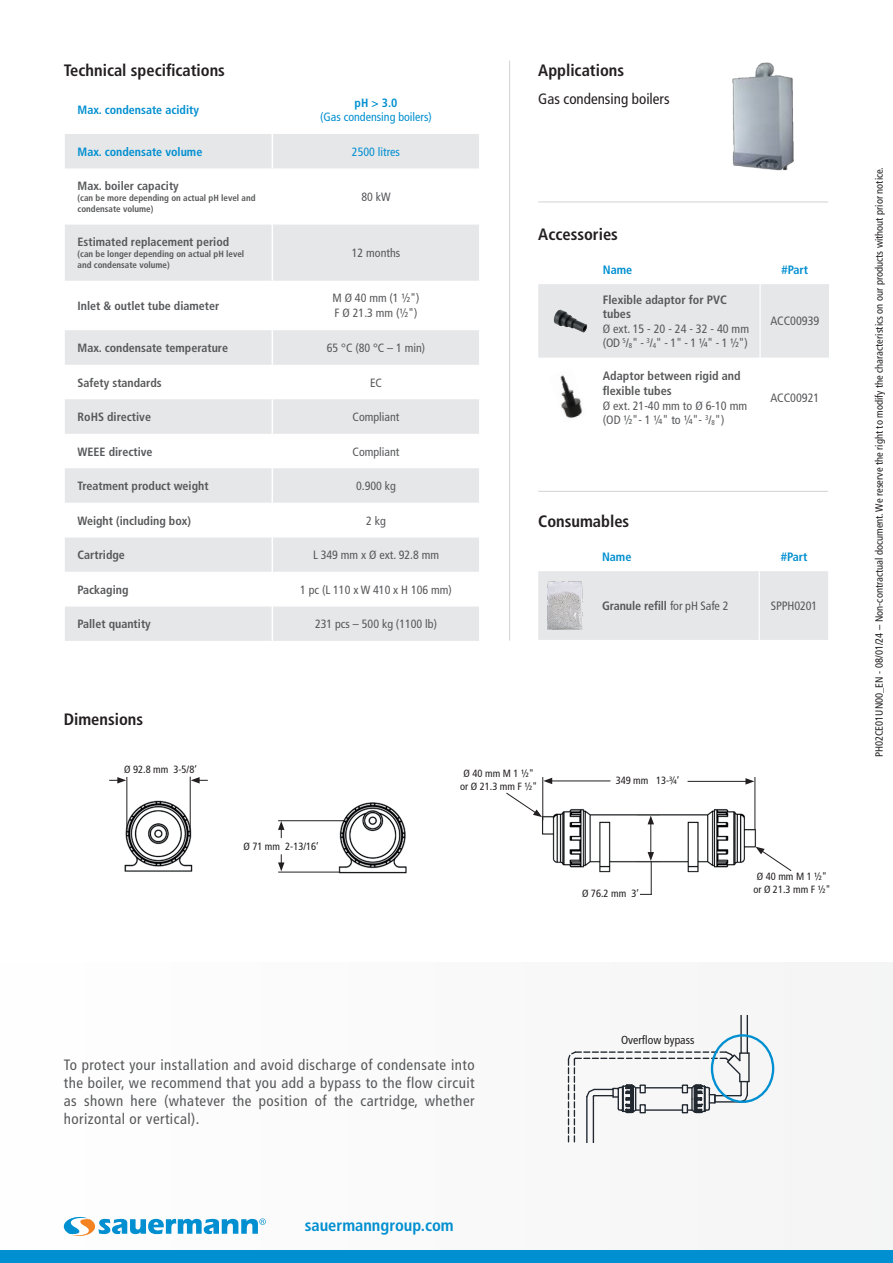
<style>
.page{position:relative;width:893px;height:1263px;background:#fff}
.page>*{position:absolute;margin:0;border:0;box-sizing:border-box;transform-origin:0 0}
.t1{font:700 condensed 16.5px "Frutiger LT Std";color:#231f20}
.t2{font:700 condensed 16.5px "Frutiger LT Std";color:#008fd0}
.t3{font:condensed 15px/18px "Frutiger LT Std";letter-spacing:.03em;color:#57585a;text-align:justify}
.t4{font:condensed 15px "Frutiger LT Std";color:#231f20}
.t5{font:condensed 12.15px/14.5px "Frutiger LT Std";color:#57585a}
.t6{font:700 condensed 12.15px/14.5px "Frutiger LT Std";color:#57585a}
.t7{font:700 condensed 12.15px "Frutiger LT Std";color:#008fd0}
.t8{font:700 condensed 12px "Frutiger LT Std";color:#57585a}
.t9{font:condensed 12px "Frutiger LT Std";color:#57585a}
.t10{font:700 condensed 12px "Frutiger LT Std";color:#008fd0}
.t11{font:condensed 12px "Frutiger LT Std";color:#008fd0}
.t12{font:condensed 11.7px "Frutiger LT Std";color:#231f20}
.t13{font:condensed 10.5px/12.6px "Frutiger LT Std";color:#231f20;text-align:center}
.t14{font:700 condensed 9px/10.8px "Frutiger LT Std";color:#57585a}
.s1{font-size:7.05px}
.s2{font-weight:700}
.s3{font-weight:400}
</style>
<div class="page">
<div style="left:0;top:962px;width:893px;height:301px;background:#fafafa"></div>
<div style="left:0;top:1251px;width:893px;height:12px;background:#008fd0"></div>
<div style="left:538px;top:284px;width:291px;height:74px;background:#e6e7e9"></div>
<hr style="left:759px;top:284px;width:2px;height:74px;background:#fff">
<img style="left:549px;top:309px;width:49px;height:24px">
<img style="left:560px;top:375px;width:23px;height:44px">
<svg style="left:64px;top:1217px;width:202px;height:19px"></svg>
<hr style="left:509px;top:61px;width:1px;height:579px;background:#d1d2d4">
<hr style="left:538px;top:202px;width:290px;height:1px;background:#d1d2d4">
<hr style="left:538px;top:491px;width:290px;height:1px;background:#d1d2d4">
<svg style="left:65px;top:134px;width:414px;height:507px;fill:#e6e7e9"></svg>
<svg style="left:65px;top:503px;width:414px;height:103px"></svg>
<hr style="left:272px;top:281px;width:1px;height:49px;background:#fff">
<hr style="left:272px;top:330px;width:1px;height:35px;background:#fff">
<hr style="left:272px;top:365px;width:1px;height:34px;background:#fff">
<hr style="left:272px;top:468px;width:1px;height:35px;background:#fff">
<hr style="left:272px;top:399px;width:1px;height:35px;background:#fff">
<hr style="left:272px;top:434px;width:1px;height:34px;background:#fff">
<hr style="left:272px;top:503px;width:1px;height:34px;background:#fff">
<hr style="left:272px;top:537px;width:1px;height:35px;background:#fff">
<hr style="left:272px;top:572px;width:1px;height:34px;background:#fff">
<hr style="left:272px;top:606px;width:1px;height:35px;background:#fff">
<hr style="left:272px;top:134px;width:1px;height:34px;background:#fff">
<hr style="left:272px;top:168px;width:1px;height:57px;background:#fff">
<hr style="left:272px;top:225px;width:1px;height:56px;background:#fff">
<img style="left:732px;top:63px;width:61px;height:108px">
<hr style="left:740px;top:1015px;width:2px;height:38px;background:#212830">
<hr style="left:747px;top:1015px;width:1px;height:38px;background:#212830">
<hr style="left:586px;top:1097px;width:1px;height:46px;background:#212830">
<hr style="left:593px;top:1097px;width:1px;height:46px;background:#212830">
<svg style="left:567px;top:1050px;width:183px;height:92px"></svg>
<div style="left:711px;top:1034px;width:63px;height:69px;border:2px solid #008fd0;border-radius:50%"></div>
<div style="left:538px;top:571px;width:290px;height:69px;background:#e6e7e9"></div>
<hr style="left:759px;top:571px;width:1px;height:69px;background:#fff">
<img style="left:548px;top:581px;width:34px;height:49px">
<img style="left:124px;top:792px;width:69px;height:80px">
<hr style="left:126px;top:777px;width:1px;height:57px;background:#231f20">
<hr style="left:190px;top:777px;width:1px;height:57px;background:#231f20">
<svg style="left:191px;top:777px;width:17px;height:6px"></svg>
<svg style="left:109px;top:777px;width:17px;height:6px"></svg>
<img style="left:332px;top:802px;width:75px;height:72px">
<hr style="left:278px;top:820px;width:67px;height:1px;background:#231f20">
<hr style="left:278px;top:872px;width:62px;height:1px;background:#231f20">
<svg style="left:278px;top:821px;width:6px;height:17px"></svg>
<svg style="left:278px;top:854px;width:6px;height:17px"></svg>
<img style="left:542px;top:801px;width:215px;height:79px">
<hr style="left:542px;top:777px;width:1px;height:43px;background:#231f20">
<hr style="left:754px;top:777px;width:1px;height:53px;background:#231f20">
<hr style="left:688px;top:781px;width:60px;height:1px;background:#231f20">
<svg style="left:745px;top:778px;width:9px;height:6px"></svg>
<hr style="left:550px;top:780px;width:60px;height:1px;background:#231f20">
<svg style="left:543px;top:778px;width:9px;height:6px"></svg>
<svg style="left:506px;top:792px;width:36px;height:25px"></svg>
<svg style="left:755px;top:847px;width:37px;height:25px"></svg>
<hr style="left:650px;top:822px;width:1px;height:32px;background:#231f20">
<svg style="left:648px;top:815px;width:6px;height:9px"></svg>
<svg style="left:648px;top:852px;width:6px;height:9px"></svg>
<hr style="left:651px;top:861px;width:1px;height:34px;background:#231f20">
<svg style="left:640px;top:894px;width:12px;height:1px"></svg>
<p class="t1" style="left:64px;top:61px;width:163px">Technical specifications</p>
<p class="t10" style="left:78px;top:103px;width:123px">Max. condensate acidity</p>
<p class="t10" style="left:355px;top:96px;width:44px">pH &gt; 3.0</p>
<p class="t11" style="left:320px;top:110px;width:113px">(Gas condensing boilers)</p>
<p class="t10" style="left:78px;top:144px;width:126px">Max. condensate volume</p>
<p class="t11" style="left:352px;top:145px;width:50px">2500 litres</p>
<p class="t8" style="left:78px;top:179px;width:103px">Max. boiler capacity</p>
<p class="t14" style="left:78px;top:193px;width:180px">(can be more depending on actual pH level and condensate volume)</p>
<p class="t9" style="left:361px;top:190px;width:31px">80 kW</p>
<p class="t8" style="left:78px;top:235px;width:153px">Estimated replacement period</p>
<p class="t14" style="left:78px;top:249px;width:168px">(can be longer depending on actual pH level and condensate volume)</p>
<p class="t9" style="left:352px;top:246px;width:50px">12 months</p>
<p class="t8" style="left:78px;top:299px;width:143px">Inlet &amp; outlet tube diameter</p>
<p class="t9" style="left:332px;top:291px;width:89px">M Ø 40 mm (1 ½")</p>
<p class="t9" style="left:335px;top:306px;width:84px">F Ø 21.3 mm (½")</p>
<p class="t8" style="left:78px;top:341px;width:152px">Max. condensate temperature</p>
<p class="t9" style="left:327px;top:341px;width:100px">65 °C (80 °C – 1 min)</p>
<p class="t8" style="left:78px;top:375px;width:86px">Safety standards</p>
<p class="t9" style="left:370px;top:375px;width:13px">EC</p>
<p class="t8" style="left:78px;top:410px;width:75px">RoHS directive</p>
<p class="t9" style="left:353px;top:410px;width:48px">Compliant</p>
<p class="t8" style="left:78px;top:444px;width:77px">WEEE directive</p>
<p class="t9" style="left:353px;top:444px;width:48px">Compliant</p>
<p class="t8" style="left:78px;top:479px;width:133px">Treatment product weight</p>
<p class="t9" style="left:356px;top:479px;width:41px">0.900 kg</p>
<p class="t8" style="left:78px;top:513px;width:115px">Weight (including box)</p>
<p class="t9" style="left:366px;top:513px;width:21px">2 kg</p>
<p class="t8" style="left:78px;top:548px;width:49px">Cartridge</p>
<p class="t9" style="left:313px;top:548px;width:128px">L 349 mm x Ø ext. 92.8 mm</p>
<p class="t8" style="left:78px;top:582px;width:52px">Packaging</p>
<p class="t9" style="left:300px;top:582px;width:153px">1 pc (L 110 x W 410 x H 106 mm)</p>
<p class="t8" style="left:78px;top:617px;width:75px">Pallet quantity</p>
<p class="t9" style="left:315px;top:617px;width:123px">231 pcs – 500 kg (1100 lb)</p>
<p class="t1" style="left:538px;top:61px;width:87px">Applications</p>
<p class="t4" style="left:538px;top:90px;width:133px">Gas condensing boilers</p>
<p class="t1" style="left:538px;top:224px;width:81px">Accessories</p>
<p class="t7" style="left:603px;top:262px;width:31px">Name</p>
<p class="t7" style="left:782px;top:262px;width:28px">#Part</p>
<p class="t6" style="left:603px;top:292px;width:125px">Flexible adaptor for PVC tubes</p>
<p class="t5" style="left:603px;top:321px;width:148px">Ø ext. 15 - 20 - 24 - 32 - 40 mm (OD <sup>5</sup>/<span class="s1">8</span>" - <sup>3</sup>/<span class="s1">4</span>" - 1" - 1 ¼" - 1 ½")</p>
<p class="t5" style="left:770px;top:314px;width:50px">ACC00939</p>
<p class="t5" style="left:603px;top:369px;width:146px"><span class="s2">Adaptor between rigid and flexible tubes<br></span>Ø ext. 21-40 mm to Ø 6-10 mm (OD ½"- 1 ¼" to ¼"- <sup>3</sup>/<span class="s1">8</span>")</p>
<p class="t5" style="left:770px;top:391px;width:50px">ACC00921</p>
<p class="t1" style="left:538px;top:511px;width:93px">Consumables</p>
<p class="t7" style="left:602px;top:549px;width:31px">Name</p>
<p class="t7" style="left:781px;top:549px;width:28px">#Part</p>
<p class="t6" style="left:602px;top:599px;width:128px">Granule refill <span class="s3">for pH Safe 2</span></p>
<p class="t5" style="left:771px;top:599px;width:48px">SPPH0201</p>
<p class="t1" style="left:64px;top:709px;width:81px">Dimensions</p>
<p class="t13" style="left:124px;top:763px;width:74px">Ø 92.8 mm 3-5/8’</p>
<p class="t13" style="left:243px;top:840px;width:77px">Ø 71 mm 2-13/16’</p>
<p class="t13" style="left:460px;top:767px;width:79px">Ø 40 mm M 1 ½" or Ø 21.3 mm F ½"</p>
<p class="t13" style="left:616px;top:774px;width:65px">349 mm 13-¾’</p>
<p class="t13" style="left:582px;top:887px;width:58px">Ø 76.2 mm 3’</p>
<p class="t13" style="left:753px;top:870px;width:79px">Ø 40 mm M 1 ½" or Ø 21.3 mm F ½"</p>
<p class="t13" style="left:873px;top:757px;width:591px;rotate:-90deg">PH02CE01UN00_EN - 08/01/24 – Non-contractual document. We reserve the right to modify the characteristics on our products without prior notice.</p>
<p class="t3" style="left:64px;top:1056px;width:412px">To protect your installation and avoid discharge of condensate into the boiler, we recommend that you add a bypass to the flow circuit as shown here (whatever the position of the cartridge, whether horizontal or vertical).</p>
<p class="t2" style="left:305px;top:1215px;width:150px">sauermanngroup.com</p>
<p class="t12" style="left:621px;top:1033px;width:75px">Overflow bypass</p>
</div>
